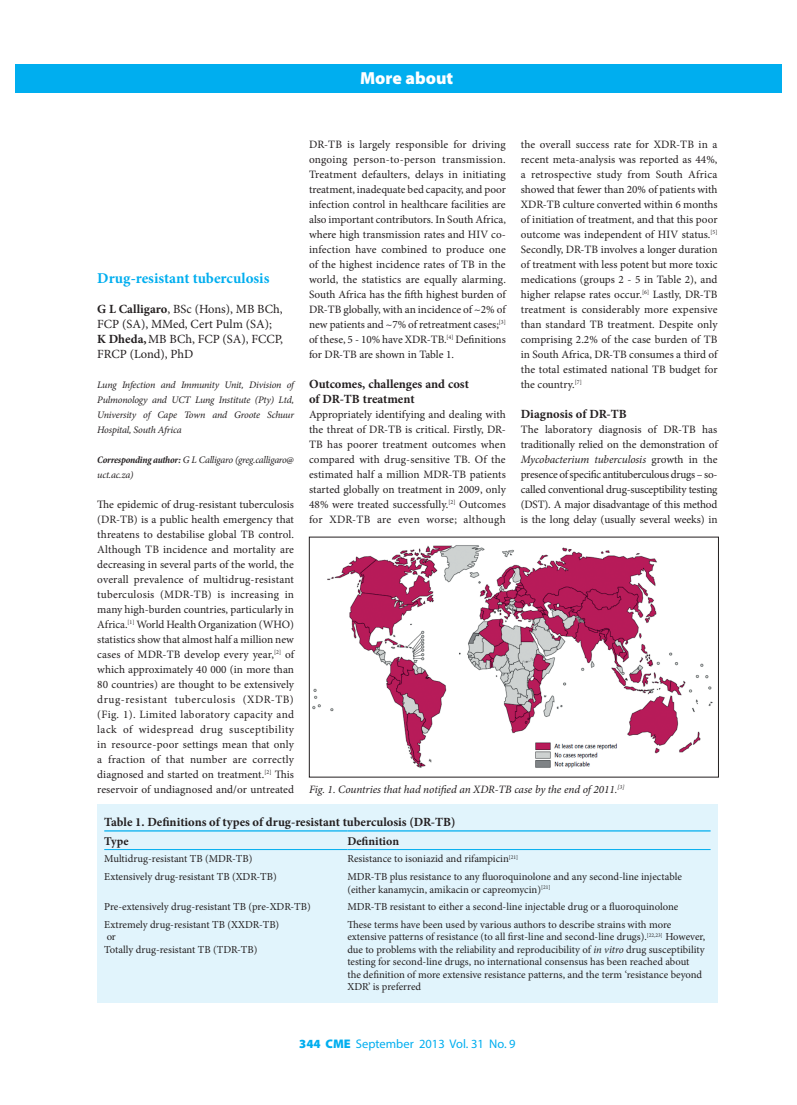
<style>
.page{position:relative;width:797px;height:1105px;background:#fff}
.page>*{position:absolute;margin:0;border:0;box-sizing:border-box;transform-origin:0 0}
.t1{font:900 17.5px "Myriad Pro";color:#fff}
.t2{font:700 15px "Minion Pro";color:#00aeef}
.t3{font:700 12.5px/15px "Minion Pro";color:#231f20}
.t4{font:12.5px/15px "Minion Pro";color:#231f20}
.t5{font:12.5px "Myriad Pro";color:#00aeef}
.t6{font:700 11.88px "Minion Pro";letter-spacing:-.005em;color:#231f20}
.t7{font:11.25px/15px "Minion Pro";color:#231f20;text-align:justify}
.t8{font:italic 11.25px "Minion Pro";letter-spacing:-.005em;color:#231f20}
.t9{font:10.62px/12.5px "Minion Pro";color:#231f20}
.t10{font:italic 10px/15px "Minion Pro";letter-spacing:-.02em;color:#231f20;text-align:justify}
.s1{font-style:italic}
.s2{font-weight:700}
.s3{font-weight:700;font-stretch:condensed}
.s4{font-weight:900}
</style>
<div class="page">
<div style="left:26px;top:64px;width:755px;height:28px;background:#00aeef"></div>
<div style="left:16px;top:64px;width:10px;height:28px;background:#00aeef"></div>
<img style="left:312px;top:545px;width:401px;height:223px">
<div style="left:97px;top:805px;width:620px;height:198px;background:#e1f4fc"></div>
<hr style="left:104px;top:849px;width:243px;height:1px;background:#00aeef">
<hr style="left:347px;top:849px;width:363px;height:1px;background:#00aeef">
<hr style="left:104px;top:830px;width:243px;height:1px;background:#00aeef">
<hr style="left:347px;top:830px;width:363px;height:1px;background:#00aeef">
<h1 class="t1" style="left:360px;top:68px;width:95px">More about</h1>
<p class="t7" style="left:309px;top:137px;width:198px">DR-TB is largely responsible for driving ongoing person-to-person transmission.<br>Treatment defaulters, delays in initiating treatment, inadequate bed capacity, and poor infection control in healthcare facilities are also important contributors. In South Africa, where high transmission rates and HIV co&shy;infection have combined to produce one of the highest incidence rates of TB in the world, the statistics are equally alarming.<br>South Africa has the fifth highest burden of DR-TB globally, with an incidence of ~2% of new patients and ~7% of retreatment cases;<sup>[3] </sup>of these, 5 - 10% have XDR-TB.<sup>[4]</sup> Definitions for DR-TB are shown in Table 1.</p>
<p class="t3" style="left:309px;top:376px;width:161px">Outcomes, challenges and cost of DR-TB treatment</p>
<p class="t7" style="left:309px;top:407px;width:198px">Appropriately identifying and dealing with the threat of DR-TB is critical. Firstly, DR-TB has poorer treatment outcomes when compared with drug-sensitive TB. Of the estimated half a million MDR-TB patients started globally on treatment in 2009, only 48% were treated successfully.<sup>[2]</sup> Outcomes for XDR-TB are even worse; although</p>
<p class="t7" style="left:521px;top:137px;width:198px">the overall success rate for XDR-TB in a recent meta-analysis was reported as 44%, a retrospective study from South Africa showed that fewer than 20% of patients with XDR-TB culture converted within 6 months of initiation of treatment, and that this poor outcome was independent of HIV status.<sup>[5] </sup>Secondly, DR-TB involves a longer duration of treatment with less potent but more toxic medications (groups 2 - 5 in Table 2), and higher relapse rates occur.<sup>[6]</sup> Lastly, DR-TB treatment is considerably more expensive than standard TB treatment. Despite only comprising 2.2% of the case burden of TB in South Africa, DR-TB consumes a third of the total estimated national TB budget for the country.<sup>[7]</sup></p>
<p class="t3" style="left:521px;top:406px;width:107px">Diagnosis of DR-TB</p>
<p class="t7" style="left:521px;top:422px;width:198px">The laboratory diagnosis of DR-TB has traditionally relied on the demonstration of <span class="s1">Mycobacterium tuberculosis</span> growth in the presence of specific antituberculous drugs – so&shy;called conventional drug-susceptibility testing (DST). A major disadvantage of this method is the long delay (usually several weeks) in</p>
<h2 class="t2" style="left:97px;top:267px;width:174px">Drug-resistant tuberculosis</h2>
<p class="t4" style="left:97px;top:301px;width:187px"><span class="s2">G L Calligaro</span>, BSc (Hons), MB BCh,<br>FCP (SA), MMed, Cert Pulm (SA);<br><span class="s2">K Dheda,</span>MB BCh, FCP (SA), FCCP,<br>FRCP (Lond), PhD</p>
<p class="t10" style="left:97px;top:377px;width:198px">Lung Infection and Immunity Unit, Division of Pulmonology and UCT Lung Institute (Pty) Ltd, University of Cape Town and Groote Schuur Hospital, South Africa</p>
<p class="t10" style="left:97px;top:452px;width:198px"><span class="s3">Corresponding author:</span> G L Calligaro (greg.calligaro@ uct.ac.za)</p>
<p class="t7" style="left:97px;top:497px;width:198px">The epidemic of drug-resistant tuberculosis (DR-TB) is a public health emergency that threatens to destabilise global TB control.<br>Although TB incidence and mortality are decreasing in several parts of the world, the overall prevalence of multidrug-resistant tuberculosis (MDR-TB) is increasing in many high-burden countries, particularly in Africa.<sup>[1]</sup> World Health Organization (WHO) statistics show that almost half a million new cases of MDR-TB develop every year,<sup>[2]</sup> of which approximately 40 000 (in more than 80 countries) are thought to be extensively drug-resistant tuberculosis (XDR-TB) (Fig. 1). Limited laboratory capacity and lack of widespread drug susceptibility in resource-poor settings mean that only a fraction of that number are correctly diagnosed and started on treatment.<sup>[2]</sup> This reservoir of undiagnosed and/or untreated</p>
<p class="t8" style="left:309px;top:781px;width:317px">Fig. 1. Countries that had notified an XDR-TB case by the end of 2011.<sup>[3]</sup></p>
<p class="t3" style="left:104px;top:814px;width:353px">Table 1. Definitions of types of drug-resistant tuberculosis (DR-TB)</p>
<p class="t6" style="left:104px;top:832px;width:26px">Type</p>
<p class="t6" style="left:347px;top:832px;width:53px">Definition</p>
<p class="t9" style="left:104px;top:853px;width:150px">Multidrug-resistant TB (MDR-TB)</p>
<p class="t9" style="left:347px;top:853px;width:172px">Resistance to isoniazid and rifampicin<sup>[21]</sup></p>
<p class="t9" style="left:104px;top:870px;width:174px">Extensively drug-resistant TB (XDR-TB)</p>
<p class="t9" style="left:347px;top:870px;width:336px">MDR-TB plus resistance to any fluoroquinolone and any second-line injectable (either kanamycin, amikacin or capreomycin)<sup>[21]</sup></p>
<p class="t9" style="left:104px;top:901px;width:208px">Pre-extensively drug-resistant TB (pre-XDR-TB)</p>
<p class="t9" style="left:347px;top:901px;width:332px">MDR-TB resistant to either a second-line injectable drug or a fluoroquinolone</p>
<p class="t9" style="left:104px;top:918px;width:176px">Extremely drug-resistant TB (XXDR-TB) or<br>Totally drug-resistant TB (TDR-TB)</p>
<p class="t9" style="left:347px;top:918px;width:359px">These terms have been used by various authors to describe strains with more extensive patterns of resistance (to all first-line and second-line drugs).<sup>[22,23]</sup> However, due to problems with the reliability and reproducibility of <span class="s1">in vitro</span> drug susceptibility testing for second-line drugs, no international consensus has been reached about the definition of more extensive resistance patterns, and the term ‘resistance beyond XDR’ is preferred</p>
<p class="t5" style="left:299px;top:1036px;width:218px"><span class="s4">344 CME</span> September 2013 Vol. 31 No. 9</p>
</div>
